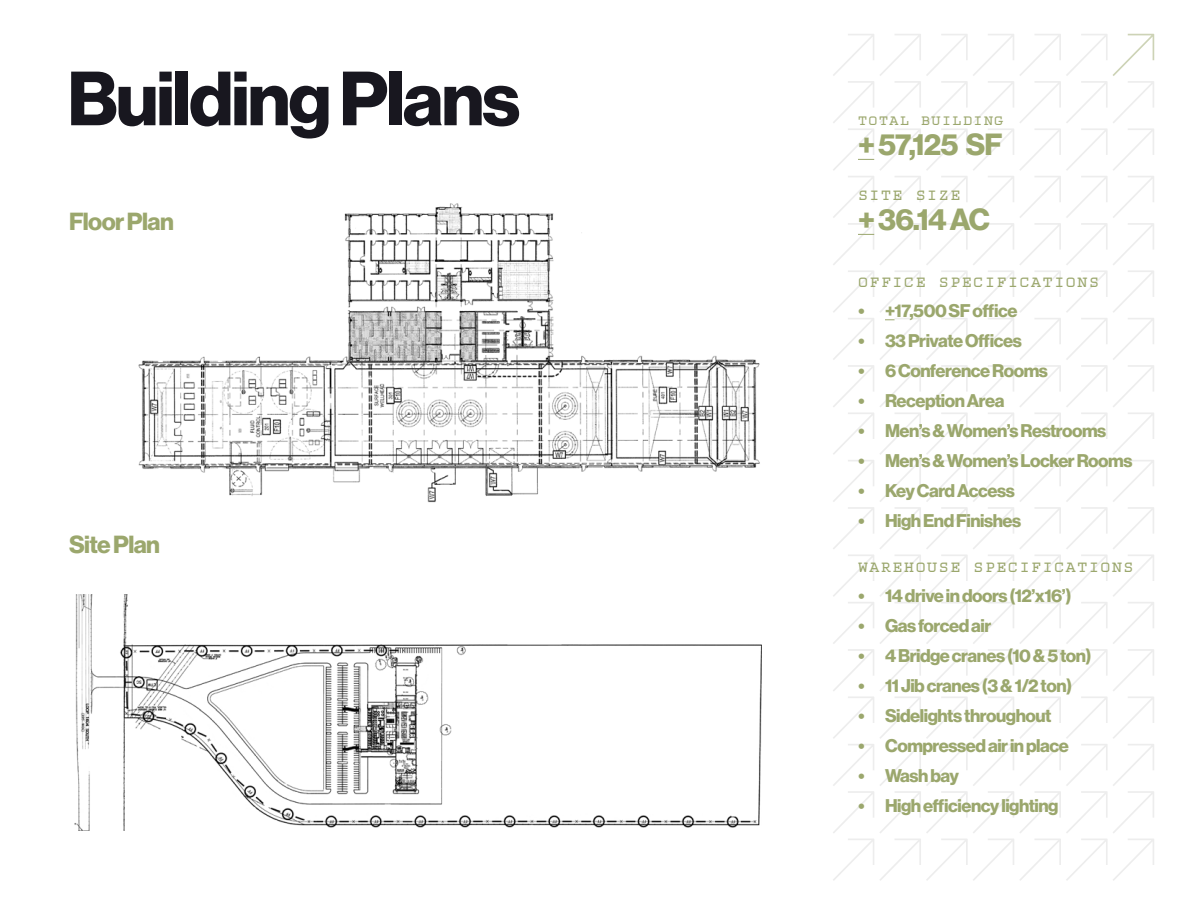
<style>
.page{position:relative;width:1188px;height:918px;background:#fff}
.page>*{position:absolute;margin:0;border:0;box-sizing:border-box;transform-origin:0 0}
.t1{font:75px "N Haas Grotesk DS Pro 75 Bd";letter-spacing:-.025em;color:#18171f}
.t2{font:30px "N Haas Grotesk DS Pro 75 Bd";letter-spacing:-.025em;color:#9ba76d}
.t3{font:24.3px "N Haas Grotesk DS Pro 75 Bd";letter-spacing:-.025em;color:#9ba76d}
.t4{font:18px "N Haas Grotesk DS Pro 75 Bd";letter-spacing:-.025em;color:#9ba76d}
.t5{font:700 16.5px "Kettler";letter-spacing:.1em;color:#9ba76d}
.t6{font:700 15px "Kettler";letter-spacing:.1em;color:#9ba76d}
</style>
<div class="page">
<svg style="left:833px;top:34px;width:321px;height:847px"></svg>
<svg style="left:1113px;top:34px;width:41px;height:42px"></svg>
<img style="left:138px;top:203px;width:622px;height:299px">
<svg style="left:858px;top:159px;width:16px;height:1px"></svg>
<svg style="left:858px;top:234px;width:16px;height:1px"></svg>
<img style="left:75px;top:594px;width:687px;height:237px">
<h1 class="t1" style="left:68px;top:55px;width:454px">Building Plans</h1>
<h3 class="t3" style="left:69px;top:207px;width:106px">Floor Plan</h3>
<h3 class="t3" style="left:69px;top:531px;width:93px">Site Plan</h3>
<p class="t6" style="left:858px;top:112px;width:147px">TOTAL BUILDING</p>
<h2 class="t2" style="left:858px;top:127px;width:146px">+ 57,125 SF</h2>
<p class="t5" style="left:858px;top:186px;width:104px">SITE SIZE</p>
<h2 class="t2" style="left:858px;top:202px;width:133px">+ 36.14 AC</h2>
<p class="t5" style="left:858px;top:273px;width:242px">OFFICE SPECIFICATIONS</p>
<p class="t4" style="left:858px;top:301px;width:161px">• +17,500 SF office</p>
<p class="t4" style="left:858px;top:331px;width:165px">• 33 Private Offices</p>
<p class="t4" style="left:858px;top:361px;width:191px">• 6 Conference Rooms</p>
<p class="t4" style="left:858px;top:391px;width:148px">• Reception Area</p>
<p class="t4" style="left:858px;top:421px;width:250px">• Men’s &amp; Women’s Restrooms</p>
<p class="t4" style="left:858px;top:451px;width:276px">• Men’s &amp; Women’s Locker Rooms</p>
<p class="t4" style="left:858px;top:481px;width:158px">• Key Card Access</p>
<p class="t4" style="left:858px;top:511px;width:165px">• High End Finishes</p>
<p class="t5" style="left:858px;top:558px;width:277px">WAREHOUSE SPECIFICATIONS</p>
<p class="t4" style="left:858px;top:586px;width:215px">• 14 drive in doors (12’x16’)</p>
<p class="t4" style="left:858px;top:616px;width:135px">• Gas forced air</p>
<p class="t4" style="left:858px;top:646px;width:235px">• 4 Bridge cranes (10 &amp; 5 ton)</p>
<p class="t4" style="left:858px;top:676px;width:216px">• 11 Jib cranes (3 &amp; 1/2 ton)</p>
<p class="t4" style="left:858px;top:706px;width:195px">• Sidelights throughout</p>
<p class="t4" style="left:858px;top:736px;width:212px">• Compressed air in place</p>
<p class="t4" style="left:858px;top:766px;width:103px">• Wash bay</p>
<p class="t4" style="left:858px;top:796px;width:202px">• High efficiency lighting</p>
</div>
